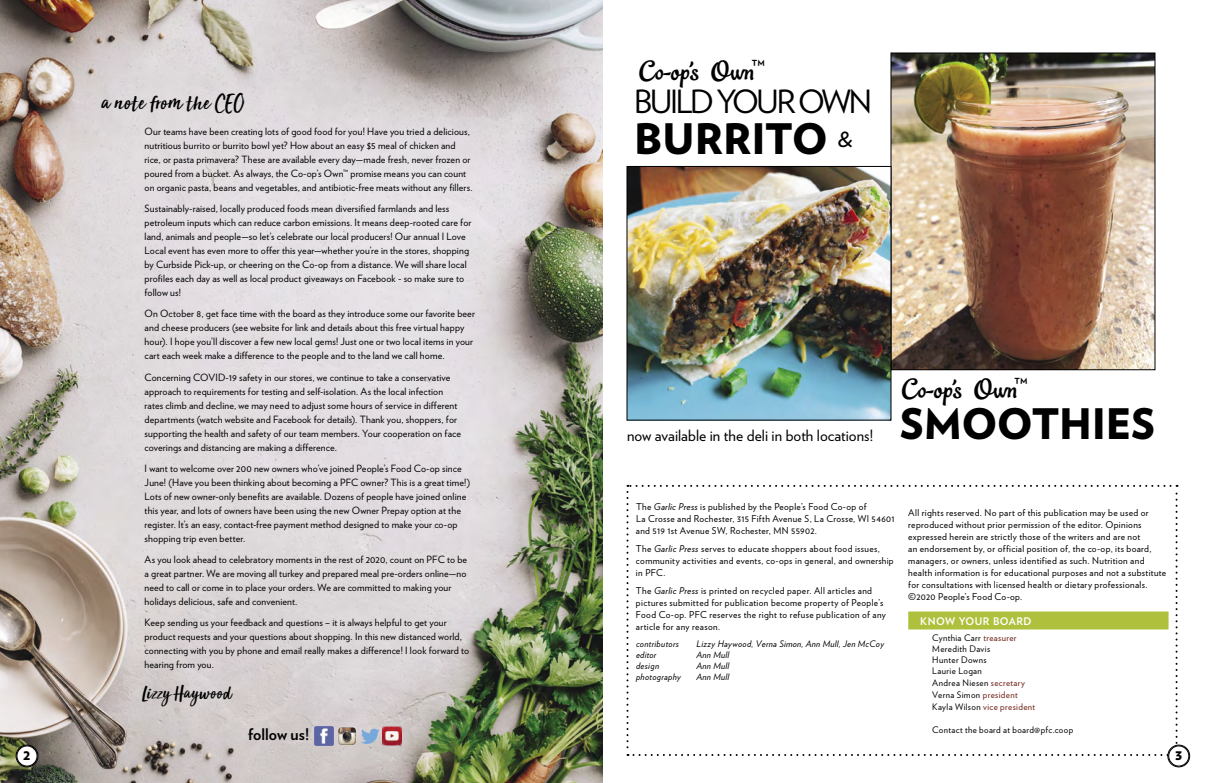
<style>
.page{position:relative;width:1206px;height:783px;background:#fff}
.page>*{position:absolute;margin:0;border:0;box-sizing:border-box;transform-origin:0 0}
.t1{font:900 42px "Verlag";letter-spacing:-.005em;color:#000}
.t2{font:32px "Verlag";letter-spacing:-.07em;color:#000}
.t3{font:27.5px "Ollie";letter-spacing:.025em;color:#000}
.t4{font:26.5px "Verlag";color:#000}
.t5{font:24px "Sun Valley";letter-spacing:.015em;color:#000}
.t6{font:20px "Sun Valley";letter-spacing:.015em;color:#000}
.t7{font:700 16px "Verlag";color:#000}
.t8{font:15.5px "Verlag";color:#000}
.t9{font:900 14.8px "Verlag";color:#000}
.t10{font:700 10.5px "Verlag";letter-spacing:.04em;color:#fff}
.t11{font:10px/14px "Verlag";letter-spacing:.01em;color:#000}
.t12{font:9.5px/12px "Verlag";letter-spacing:.035em;color:#000}
.t13{font:9px/11px "Verlag";letter-spacing:.04em;color:#000}
.t14{font:italic 9px "Verlag";letter-spacing:.025em;color:#000}
.s1{font-family:"Verlag"}
.s2{font-style:italic}
.s3{color:#6f2016}
</style>
<div class="page">
<svg style="left:626px;top:485px;width:552px;height:271px"></svg>
<div style="left:908px;top:612px;width:261px;height:18px;background:#afc03c"></div>
<img style="left:0;top:0;width:603px;height:783px">
<img style="left:315px;top:727px;width:19px;height:18px">
<img style="left:382px;top:727px;width:19px;height:18px">
<img style="left:338px;top:727px;width:18px;height:18px">
<svg style="left:361px;top:729px;width:19px;height:15px"></svg>
<img style="left:892px;top:54px;width:262px;height:314px">
<div style="left:890px;top:52px;width:266px;height:318px;border:1px solid #000"></div>
<img style="left:628px;top:168px;width:262px;height:251px">
<div style="left:626px;top:166px;width:266px;height:255px;border:1px solid #000"></div>
<div style="left:16px;top:745px;width:22px;height:22px;background:#fff;border-radius:50%"></div>
<div style="left:16px;top:745px;width:22px;height:22px;border:1px solid #000;border-radius:50%"></div>
<div style="left:17px;top:746px;width:20px;height:20px;border:1px solid #000;border-radius:50%"></div>
<div style="left:1168px;top:745px;width:21px;height:22px;background:#fff;border-radius:50%"></div>
<div style="left:1168px;top:745px;width:22px;height:22px;border:1px solid #000;border-radius:50%"></div>
<div style="left:1169px;top:746px;width:20px;height:20px;border:1px solid #000;border-radius:50%"></div>
<h3 class="t5" style="left:101px;top:82px;width:144px">a note from the CEO</h3>
<p class="t11" style="left:145px;top:124px;width:329px">Our teams have been creating lots of good food for you! Have you tried a delicious, nutritious burrito or burrito bowl yet? How about an easy $5 meal of chicken and rice, or pasta primavera? These are available every day—made fresh, never frozen or poured from a bucket. As always, the Co-op’s Own™ promise means you can count on organic pasta, beans and vegetables, and antibiotic-free meats without any fillers.</p>
<p class="t11" style="left:145px;top:201px;width:328px">Sustainably-raised, locally produced foods mean diversified farmlands and less petroleum inputs which can reduce carbon emissions. It means deep-rooted care for land, animals and people—so let’s celebrate our local producers! Our annual I Love Local event has even more to offer this year—whether you’re in the stores, shopping by Curbside Pick-up, or cheering on the Co-op from a distance. We will share local profiles each day as well as local product giveaways on Facebook - so make sure to follow us!</p>
<p class="t11" style="left:145px;top:306px;width:332px">On October 8, get face time with the board as they introduce some our favorite beer and cheese producers (see website for link and details about this free virtual happy hour). I hope you’ll discover a few new local gems! Just one or two local items in your cart each week make a difference to the people and to the land we call home.</p>
<p class="t11" style="left:145px;top:370px;width:318px">Concerning COVID-19 safety in our stores, we continue to take a conservative approach to requirements for testing and self-isolation. As the local infection rates climb and decline, we may need to adjust some hours of service in different departments (watch website and Facebook for details). Thank you, shoppers, for supporting the health and safety of our team members. Your cooperation on face coverings and distancing are making a difference.</p>
<p class="t11" style="left:145px;top:461px;width:327px">I want to welcome over 200 new owners who’ve joined People’s Food Co-op since June! (Have you been thinking about becoming a PFC owner? This is a great time!)<br>Lots of new owner-only benefits are available. Dozens of people have joined online this year, and lots of owners have been using the new Owner Prepay option at the register. It’s an easy, contact-free payment method designed to make your co-op shopping trip even better.</p>
<p class="t11" style="left:145px;top:552px;width:324px">As you look ahead to celebratory moments in the rest of 2020, count on PFC to be a great partner. We are moving all turkey and prepared meal pre-orders online—no need to call or come in to place your orders. We are committed to making your holidays delicious, safe and convenient.</p>
<p class="t11" style="left:145px;top:615px;width:326px">Keep sending us your feedback and questions – it is always helpful to get your product requests and your questions about shopping. In this new distanced world, connecting with you by phone and email really makes a difference! I look forward to hearing from you.</p>
<h3 class="t6" style="left:142px;top:676px;width:90px">Lizzy Haywood</h3>
<h3 class="t7" style="left:248px;top:722px;width:63px">follow us!</h3>
<h3 class="t3" style="left:639px;top:54px;width:127px">Co-op’s Own<span class="s1">™</span></h3>
<h2 class="t2" style="left:634px;top:78px;width:239px">BUILD YOUR OWN</h2>
<h1 class="t1" style="left:634px;top:104px;width:195px">BURRITO</h1>
<h3 class="t4" style="left:837px;top:118px;width:18px">&amp;</h3>
<h3 class="t8" style="left:627px;top:424px;width:248px">now available in the deli in both locations!</h3>
<h3 class="t3" style="left:902px;top:372px;width:127px">Co-op’s Own<span class="s1">™</span></h3>
<h1 class="t1" style="left:900px;top:390px;width:257px">SMOOTHIES</h1>
<p class="t12" style="left:636px;top:500px;width:260px">The <span class="s2">Garlic Press</span> is published by the People’s Food Co-op of<br>La Crosse and Rochester, 315 Fifth Avenue S, La Crosse, WI 54601 and 519 1st Avenue SW, Rochester, MN 55902.</p>
<p class="t12" style="left:636px;top:542px;width:259px">The <span class="s2">Garlic Press</span> serves to educate shoppers about food issues, community activities and events, co-ops in general, and ownership in PFC.</p>
<p class="t12" style="left:636px;top:584px;width:251px">The <span class="s2">Garlic Press</span> is printed on recycled paper. All articles and pictures submitted for publication become property of People’s Food Co-op. PFC reserves the right to refuse publication of any article for any reason.</p>
<p class="t14" style="left:636px;top:637px;width:44px">contributors</p>
<p class="t14" style="left:696px;top:637px;width:189px">Lizzy Haywood, Verna Simon, Ann Mull, Jen McCoy</p>
<p class="t14" style="left:636px;top:648px;width:22px">editor</p>
<p class="t14" style="left:696px;top:648px;width:34px">Ann Mull</p>
<p class="t14" style="left:636px;top:659px;width:25px">design</p>
<p class="t14" style="left:696px;top:659px;width:34px">Ann Mull</p>
<p class="t14" style="left:636px;top:670px;width:47px">photography</p>
<p class="t14" style="left:696px;top:670px;width:34px">Ann Mull</p>
<p class="t12" style="left:908px;top:506px;width:260px">All rights reserved. No part of this publication may be used or reproduced without prior permission of the editor. Opinions expressed herein are strictly those of the writers and are not<br>an endorsement by, or official position of, the co-op, its board, managers, or owners, unless identified as such. Nutrition and health information is for educational purposes and not a substitute for consultations with licensed health or dietary professionals. ©2020 People’s Food Co-op.</p>
<p class="t10" style="left:920px;top:613px;width:113px">KNOW YOUR BOARD</p>
<p class="t13" style="left:932px;top:632px;width:86px">Cynthia Carr <span class="s3">treasurer<br></span>Meredith Davis<br>Hunter Downs<br>Laurie Logan</p>
<p class="t13" style="left:932px;top:676px;width:104px;line-height:12px">Andrea Niesen <span class="s3">secretary<br></span>Verna Simon <span class="s3">president<br></span>Kayla Wilson <span class="s3">vice president</span></p>
<p class="t13" style="left:932px;top:724px;width:142px">Contact the board at board@pfc.coop</p>
<h3 class="t9" style="left:23px;top:743px;width:9px">2</h3>
<h3 class="t9" style="left:1175px;top:743px;width:9px">3</h3>
</div>
